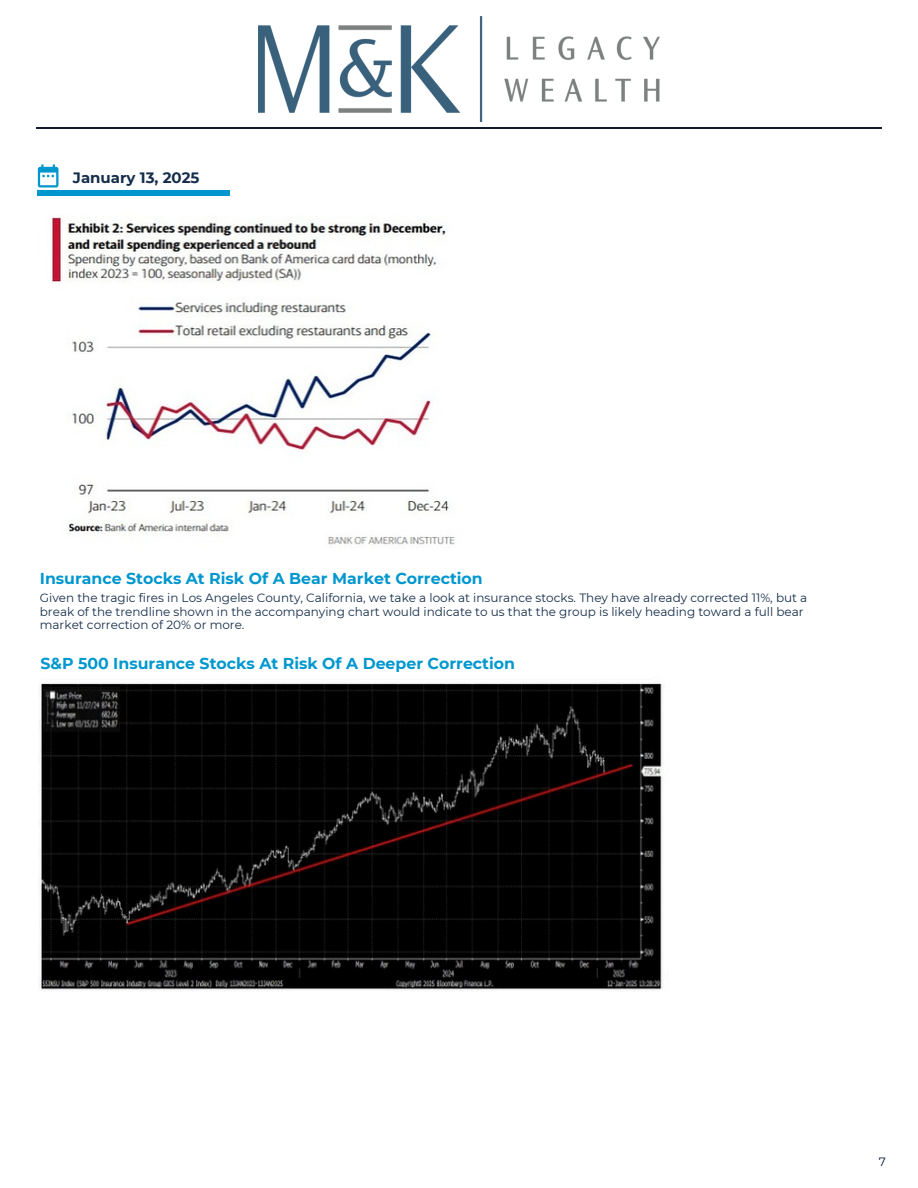
<style>
.page{position:relative;width:918px;height:1188px;background:#fff}
.page>*{position:absolute;margin:0;border:0;box-sizing:border-box;transform-origin:0 0}
.t1{font:700 15.75px "Montserrat";color:#0097ce}
.t2{font:700 15px "Montserrat";color:#162d4a}
.t3{font:12px/13.5px "Montserrat";color:#152d4a}
.t4{font:12px "Montserrat";color:#00182f}
</style>
<div class="page">
<svg style="left:38px;top:165px;width:21px;height:23px"></svg>
<hr style="left:38px;top:191px;width:192px;height:4px;background:#0097ce">
<hr style="left:36px;top:127px;width:846px;height:2px;background:#121b2e">
<img style="left:49px;top:217px;width:406px;height:328px">
<img style="left:39px;top:683px;width:624px;height:307px">
<img style="left:259px;top:17px;width:400px;height:105px">
<p class="t2" style="left:73px;top:168px;width:128px">January 13, 2025</p>
<h1 class="t1" style="left:40px;top:569px;width:444px">Insurance Stocks At Risk Of A Bear Market Correction</h1>
<p class="t3" style="left:40px;top:591px;width:769px">Given the tragic fires in Los Angeles County, California, we take a look at insurance stocks. They have already corrected 11%, but a break of the trendline shown in the accompanying chart would indicate to us that the group is likely heading toward a full bear market correction of 20% or more.</p>
<p class="t1" style="left:41px;top:654px;width:476px">S&amp;P 500 Insurance Stocks At Risk Of A Deeper Correction</p>
<h1 class="t4" style="left:879px;top:1155px;width:9px">7</h1>
</div>
